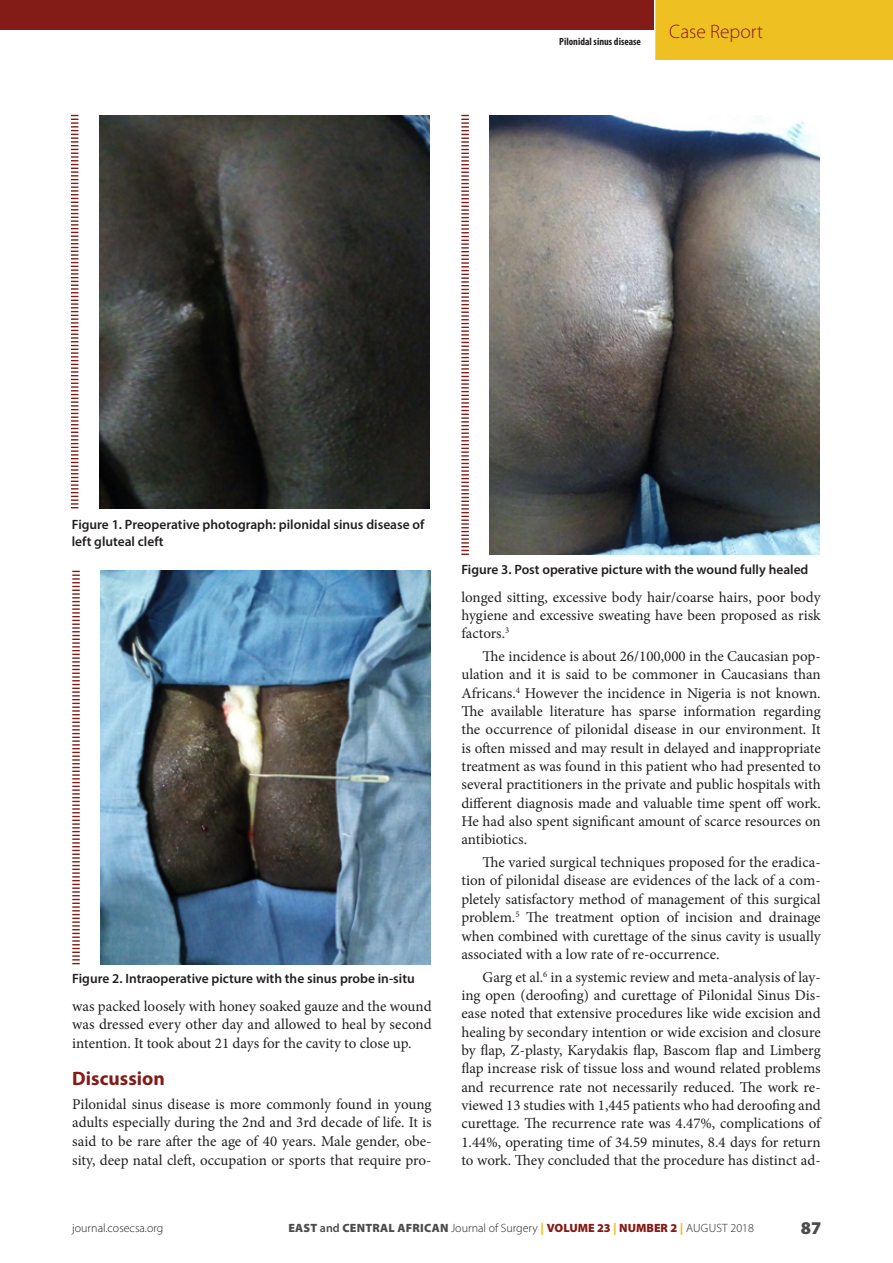
<style>
.page{position:relative;width:893px;height:1263px;background:#fff}
.page>*{position:absolute;margin:0;border:0;box-sizing:border-box;transform-origin:0 0}
.t1{font:300 19.5px "Myriad Pro";color:#831b17}
.ECAJS_Heading_1{font:700 19.5px "Myriad Pro";color:#831b17}
.t2{font:900 18px "Myriad Pro";color:#4b4c4d}
.ECAJS_Body_Text_Inde{font:15px/18.3px "Minion Pro";color:#231f20;text-align:justify}
.ECAJS_Body_Text{font:15px/18.9px "Minion Pro";color:#231f20;text-align:justify}
.ECAJS_Figure{font:600 13.5px/16.2px "Myriad Pro";color:#231f20}
.t3{font:300 12px "Myriad Pro";color:#231f20}
.t4{font:700 condensed 10.5px "Myriad Pro";color:#231f20}
.s1{font-weight:900;color:#4b4c4d}
.s2{font-weight:600;color:#4b4c4d}
.s3{font-weight:900;color:#efc022}
.s4{font-weight:900;color:#831b17}
</style>
<div class="page">
<div style="left:655px;top:0;width:238px;height:60px;background:#efc022"></div>
<div style="left:0;top:0;width:654px;height:30px;background:#831b17"></div>
<svg style="left:71px;top:115px;width:7px;height:393px"></svg>
<img style="left:99px;top:115px;width:330px;height:393px">
<svg style="left:72px;top:571px;width:8px;height:393px"></svg>
<img style="left:100px;top:571px;width:331px;height:393px">
<svg style="left:461px;top:115px;width:8px;height:440px"></svg>
<img style="left:489px;top:115px;width:331px;height:440px">
<p class="t4" style="left:559px;top:35px;width:83px">Pilonidal sinus disease</p>
<h1 class="t1" style="left:669px;top:20px;width:95px">Case Report</h1>
<p class="ECAJS_Figure" style="left:72px;top:516px;width:354px">Figure 1. Preoperative photograph: pilonidal sinus disease of left gluteal cleft</p>
<p class="ECAJS_Figure" style="left:72px;top:970px;width:344px">Figure 2. Intraoperative picture with the sinus probe in-situ</p>
<p class="ECAJS_Body_Text_Inde" style="left:72px;top:996px;width:361px;line-height:18.9px">was packed loosely with honey soaked gauze and the wound was dressed every other day and allowed to heal by second intention. It took about 21 days for the cavity to close up.</p>
<p class="ECAJS_Heading_1" style="left:72px;top:1066px;width:94px">Discussion</p>
<p class="ECAJS_Body_Text" style="left:72px;top:1094px;width:361px">Pilonidal sinus disease is more commonly found in young adults especially during the 2nd and 3rd decade of life. It is said to be rare after the age of 40 years. Male gender, obe&shy;sity, deep natal cleft, occupation or sports that require pro-</p>
<p class="ECAJS_Figure" style="left:461px;top:561px;width:349px">Figure 3. Post operative picture with the wound fully healed</p>
<p class="ECAJS_Body_Text" style="left:461px;top:588px;width:361px;line-height:18.3px">longed sitting, excessive body hair/coarse hairs, poor body hygiene and excessive sweating have been proposed as risk factors.<sup>3</sup></p>
<p class="ECAJS_Body_Text_Inde" style="left:461px;top:647px;width:361px;text-indent:21px">The incidence is about 26/100,000 in the Caucasian pop&shy;ulation and it is said to be commoner in Caucasians than Africans.<sup>4</sup> However the incidence in Nigeria is not known.<br>The available literature has sparse information regarding the occurrence of pilonidal disease in our environment. It is often missed and may result in delayed and inappropriate treatment as was found in this patient who had presented to several practitioners in the private and public hospitals with different diagnosis made and valuable time spent off work.<br>He had also spent significant amount of scarce resources on antibiotics.</p>
<p class="ECAJS_Body_Text_Inde" style="left:461px;top:853px;width:361px;text-indent:21px">The varied surgical techniques proposed for the eradica&shy;tion of pilonidal disease are evidences of the lack of a com&shy;pletely satisfactory method of management of this surgical problem.<sup>5</sup> The treatment option of incision and drainage when combined with curettage of the sinus cavity is usually associated with a low rate of re-occurrence.</p>
<p class="ECAJS_Body_Text_Inde" style="left:461px;top:968px;width:361px;text-indent:21px">Garg et al.<sup>6</sup> in a systemic review and meta-analysis of lay&shy;ing open (deroofing) and curettage of Pilonidal Sinus Dis&shy;ease noted that extensive procedures like wide excision and healing by secondary intention or wide excision and closure by flap, Z-plasty, Karydakis flap, Bascom flap and Limberg flap increase risk of tissue loss and wound related problems and recurrence rate not necessarily reduced. The work re&shy;viewed 13 studies with 1,445 patients who had deroofing and curettage. The recurrence rate was 4.47%, complications of 1.44%, operating time of 34.59 minutes, 8.4 days for return to work. They concluded that the procedure has distinct ad-</p>
<p class="t3" style="left:72px;top:1221px;width:93px">journal.cosecsa.org</p>
<p class="t3" style="left:288px;top:1221px;width:467px"><span class="s1">EAST</span> <span class="s2">and</span> <span class="s1">CENTRAL AFRICAN</span> Journal of Surgery <span class="s3">|</span> <span class="s4">VOLUME 23</span> <span class="s3">|</span> <span class="s4">NUMBER 2</span> <span class="s3">|</span> AUGUST 2018</p>
<p class="t2" style="left:801px;top:1216px;width:22px">87</p>
</div>
